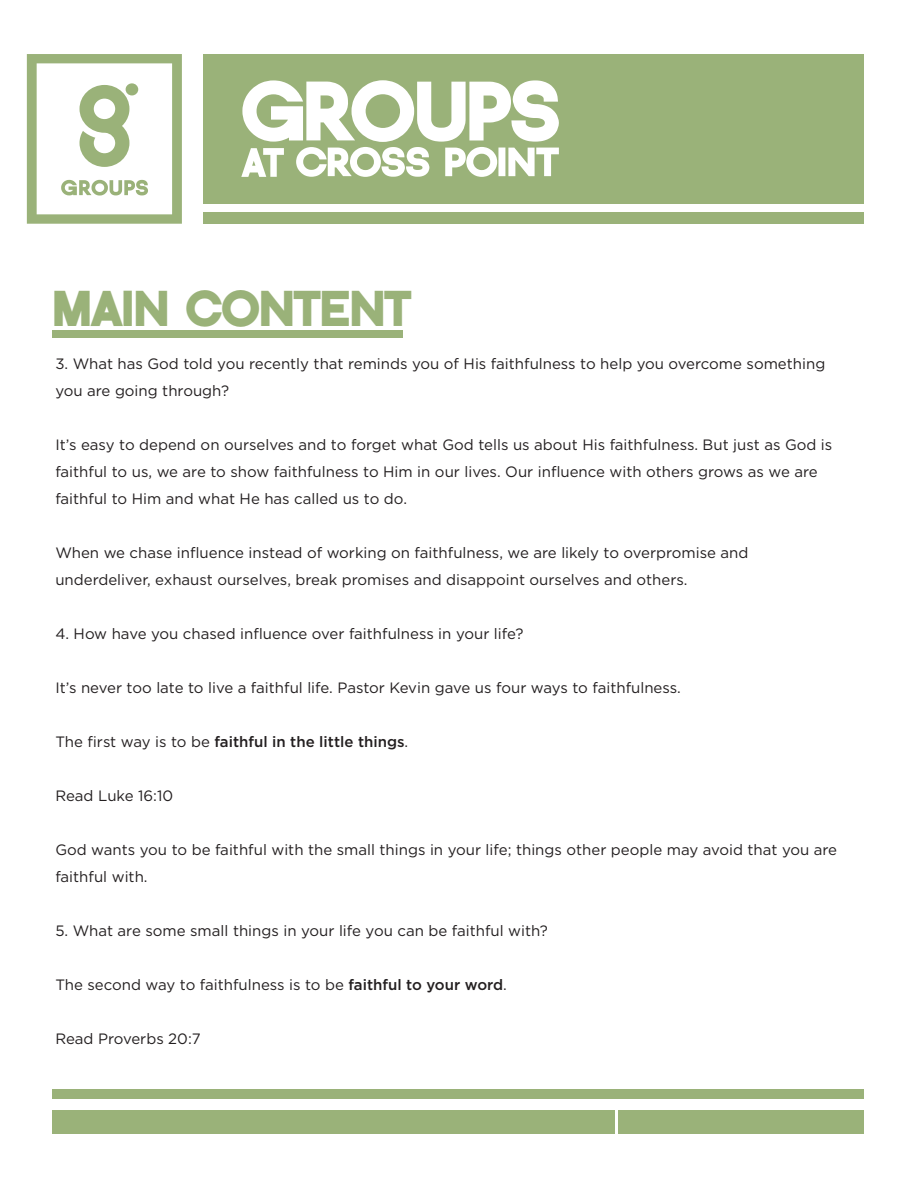
<style>
.page{position:relative;width:918px;height:1188px;background:#fff}
.page>*{position:absolute;margin:0;border:0;box-sizing:border-box;transform-origin:0 0}
.t1{font:700 48px "CPTV Custom";color:#9ab279}
.t2{font:15px/27px "Gotham";color:#231f20}
.t3{font:500 15px "Gotham";color:#231f20}
.s1{font-weight:400}
.s2{font-weight:500}
</style>
<div class="page">
<div style="left:203px;top:54px;width:661px;height:149px;background:#9ab279"></div>
<div style="left:203px;top:212px;width:661px;height:12px;background:#9ab279"></div>
<div style="left:618px;top:1110px;width:246px;height:24px;background:#9ab279"></div>
<div style="left:53px;top:1110px;width:562px;height:24px;background:#9ab279"></div>
<div style="left:283px;top:1089px;width:581px;height:10px;background:#9ab279"></div>
<div style="left:53px;top:1089px;width:238px;height:10px;background:#9ab279"></div>
<svg style="left:27px;top:54px;width:155px;height:170px"></svg>
<svg style="left:241px;top:80px;width:318px;height:97px"></svg>
<div style="left:52px;top:330px;width:351px;height:8px;background:#9ab279"></div>
<p class="t1" style="left:52px;top:285px;width:362px">MAIN CONTENT</p>
<p class="t2" style="left:55px;top:350px;width:771px">3. What has God told you recently that reminds you of His faithfulness to help you overcome something you are going through?</p>
<p class="t2" style="left:55px;top:431px;width:778px">It’s easy to depend on ourselves and to forget what God tells us about His faithfulness. But just as God is faithful to us, we are to show faithfulness to Him in our lives. Our influence with others grows as we are faithful to Him and what He has called us to do.</p>
<p class="t2" style="left:55px;top:539px;width:695px">When we chase influence instead of working on faithfulness, we are likely to overpromise and underdeliver, exhaust ourselves, break promises and disappoint ourselves and others.</p>
<p class="t2" style="left:55px;top:620px;width:470px">4. How have you chased influence over faithfulness in your life?</p>
<p class="t2" style="left:55px;top:674px;width:627px">It’s never too late to live a faithful life. Pastor Kevin gave us four ways to faithfulness.</p>
<p class="t3" style="left:55px;top:732px;width:354px"><span class="s1">The first way is to be</span> faithful in the little things<span class="s1">.</span></p>
<p class="t2" style="left:55px;top:782px;width:119px">Read Luke 16:10</p>
<p class="t2" style="left:55px;top:836px;width:783px">God wants you to be faithful with the small things in your life; things other people may avoid that you are faithful with.</p>
<p class="t2" style="left:55px;top:917px;width:494px">5. What are some small things in your life you can be faithful with?</p>
<p class="t2" style="left:55px;top:971px;width:453px">The second way to faithfulness is to be <span class="s2">faithful to your word</span>.</p>
<p class="t2" style="left:55px;top:1025px;width:147px">Read Proverbs 20:7</p>
</div>
